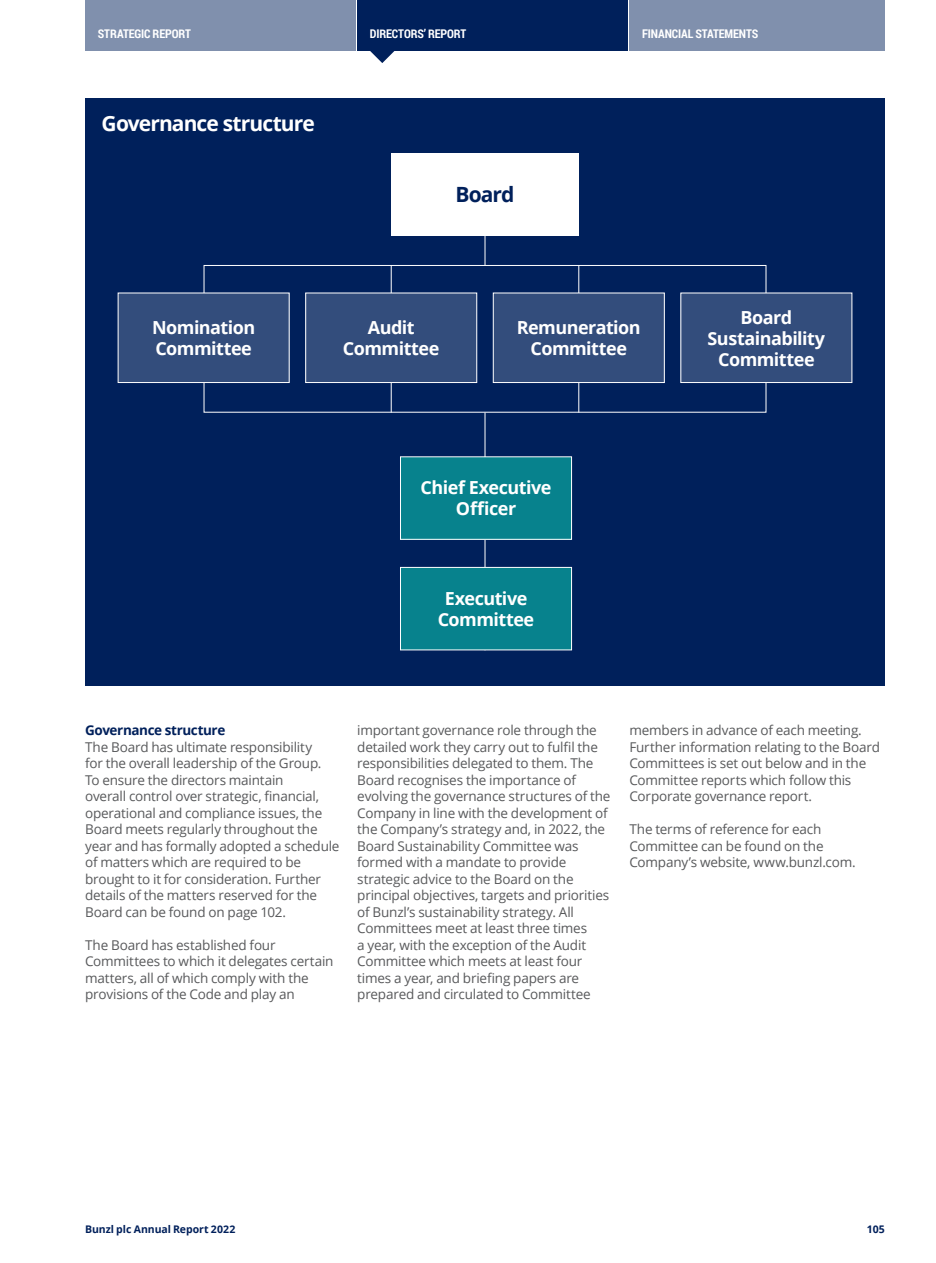
<style>
.page{position:relative;width:936px;height:1263px;background:#fff}
.page>*{position:absolute;margin:0;border:0;box-sizing:border-box;transform-origin:0 0}
.t1{font:700 21px "Open Sans";letter-spacing:-.045em;color:#fff}
.t2{font:700 21px "Open Sans";letter-spacing:-.04em;color:#00205b}
.t3{font:700 18px/21px "Open Sans";letter-spacing:-.03em;color:#fff;text-align:center}
.t4{font:13.5px/16.5px "Open Sans";letter-spacing:-.015em;color:#58595b}
.t5{font:700 13.5px "Open Sans";letter-spacing:-.03em;color:#00205b}
.t6{font:700 12px "Roboto Condensed";letter-spacing:-.01em;color:#fff}
.t7{font:700 10.5px "Open Sans";letter-spacing:-.005em;color:#00205b}
</style>
<div class="page">
<div style="left:85px;top:98px;width:799px;height:588px;background:#00205b"></div>
<div style="left:204px;top:265px;width:562px;height:45px;border:1px solid #fff"></div>
<hr style="left:391px;top:265px;width:1px;height:45px;background:#fff">
<hr style="left:578px;top:265px;width:1px;height:45px;background:#fff">
<hr style="left:391px;top:368px;width:1px;height:45px;background:#fff">
<hr style="left:578px;top:368px;width:1px;height:45px;background:#fff">
<svg style="left:484px;top:236px;width:1px;height:29px"></svg>
<hr style="left:484px;top:413px;width:1px;height:237px;background:#fff">
<div style="left:391px;top:153px;width:187px;height:83px;background:#fff"></div>
<div style="left:400px;top:457px;width:171px;height:82px;background:#07828d"></div>
<div style="left:400px;top:456px;width:172px;height:84px;border:1px solid #fff"></div>
<div style="left:400px;top:567px;width:171px;height:83px;background:#07828d"></div>
<div style="left:400px;top:567px;width:172px;height:83px;border:1px solid #fff"></div>
<div style="left:118px;top:293px;width:171px;height:89px;background:#334d7c"></div>
<div style="left:118px;top:293px;width:171px;height:90px;border:1px solid #fff"></div>
<div style="left:306px;top:293px;width:170px;height:89px;background:#334d7c"></div>
<div style="left:305px;top:293px;width:172px;height:90px;border:1px solid #fff"></div>
<div style="left:680px;top:293px;width:171px;height:89px;background:#334d7c"></div>
<div style="left:680px;top:293px;width:172px;height:90px;border:1px solid #fff"></div>
<div style="left:493px;top:293px;width:171px;height:89px;background:#334d7c"></div>
<div style="left:493px;top:293px;width:171px;height:90px;border:1px solid #fff"></div>
<svg style="left:370px;top:51px;width:24px;height:12px"></svg>
<div style="left:629px;top:0;width:255px;height:51px;background:#8090ad"></div>
<div style="left:357px;top:0;width:271px;height:51px;background:#00205b"></div>
<div style="left:85px;top:0;width:271px;height:51px;background:#8090ad"></div>
<p class="t6" style="left:98px;top:26px;width:95px">STRATEGIC REPORT</p>
<p class="t6" style="left:370px;top:26px;width:98px">DIRECTORS’ REPORT</p>
<p class="t6" style="left:642px;top:26px;width:118px">FINANCIAL STATEMENTS</p>
<h1 class="t1" style="left:102px;top:109px;width:215px">Governance structure</h1>
<h1 class="t2" style="left:455px;top:180px;width:61px">Board</h1>
<h2 class="t3" style="left:152px;top:317px;width:105px;text-align:left">Nomination<br>Committee</h2>
<h2 class="t3" style="left:343px;top:317px;width:98px">Audit<br>Committee</h2>
<h2 class="t3" style="left:707px;top:306px;width:119px">Board<br>Sustainability<br>Committee</h2>
<h2 class="t3" style="left:517px;top:317px;width:125px">Remuneration<br>Committee</h2>
<h2 class="t3" style="left:420px;top:477px;width:132px">Chief Executive<br>Officer</h2>
<h2 class="t3" style="left:438px;top:587px;width:98px">Executive<br>Committee</h2>
<p class="t5" style="left:85px;top:721px;width:142px">Governance structure</p>
<p class="t4" style="left:85px;top:738px;width:256px">The Board has ultimate responsibility<br>for the overall leadership of the Group.<br>To ensure the directors maintain<br>overall control over strategic, financial, operational and compliance issues, the Board meets regularly throughout the year and has formally adopted a schedule of matters which are required to be brought to it for consideration. Further details of the matters reserved for the Board can be found on page 102.</p>
<p class="t4" style="left:85px;top:936px;width:250px">The Board has established four Committees to which it delegates certain matters, all of which comply with the provisions of the Code and play an</p>
<p class="t4" style="left:357px;top:722px;width:255px">important governance role through the detailed work they carry out to fulfil the responsibilities delegated to them. The Board recognises the importance of evolving the governance structures of the Company in line with the development of the Company’s strategy and, in 2022, the Board Sustainability Committee was formed with a mandate to provide strategic advice to the Board on the principal objectives, targets and priorities of Bunzl’s sustainability strategy. All Committees meet at least three times<br>a year, with the exception of the Audit Committee which meets at least four times a year, and briefing papers are prepared and circulated to Committee</p>
<p class="t4" style="left:629px;top:721px;width:252px">members in advance of each meeting.<br>Further information relating to the Board Committees is set out below and in the Committee reports which follow this Corporate governance report.</p>
<p class="t4" style="left:629px;top:820px;width:228px">The terms of reference for each<br>Committee can be found on the<br>Company’s website, www.bunzl.com.</p>
<p class="t7" style="left:85px;top:1221px;width:152px">Bunzl plc Annual Report 2022</p>
<p class="t7" style="left:866px;top:1221px;width:19px">105</p>
</div>
